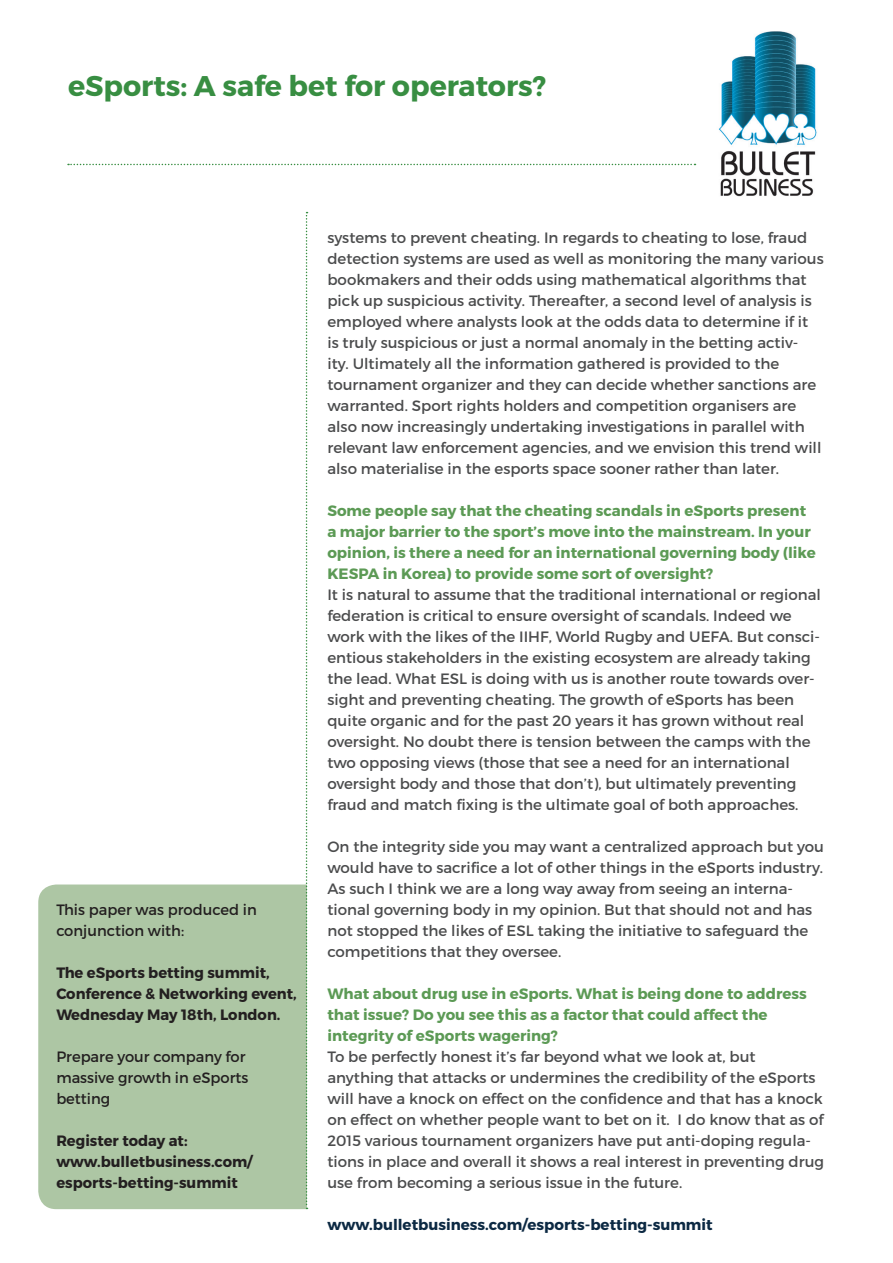
<style>
.page{position:relative;width:893px;height:1263px;background:#fff}
.page>*{position:absolute;margin:0;border:0;box-sizing:border-box;transform-origin:0 0}
.t1{font:700 28.5px "Montserrat";color:#388e42}
.t2{font:15px/21px "Montserrat";color:#4b4c4d}
.t3{font:700 15px/21px "Montserrat";color:#5c9a55}
.t4{font:700 15px/21px "Montserrat";color:#231f20}
.t5{font:15px/21px "Montserrat";color:#231f20}
.t6{font:700 15px "Montserrat";color:#0c2943}
</style>
<div class="page">
<div style="left:38px;top:884px;width:268px;height:325px;background:#adc6a4"></div>
<svg style="left:68px;top:164px;width:627px;height:1px"></svg>
<svg style="left:306px;top:212px;width:2px;height:997px"></svg>
<img style="left:718px;top:32px;width:99px;height:165px">
<h1 class="t1" style="left:68px;top:68px;width:480px">eSports: A safe bet for operators?</h1>
<p class="t5" style="left:56px;top:899px;width:202px">This paper was produced in conjunction with:</p>
<p class="t4" style="left:56px;top:962px;width:242px">The eSports betting summit,<br>Conference &amp; Networking event,<br>Wednesday May 18th, London.</p>
<p class="t5" style="left:56px;top:1046px;width:193px">Prepare your company for massive growth in eSports betting</p>
<p class="t4" style="left:56px;top:1130px;width:198px">Register today at: www.bulletbusiness.com/ esports-betting-summit</p>
<p class="t2" style="left:327px;top:227px;width:498px">systems to prevent cheating. In regards to cheating to lose, fraud detection systems are used as well as monitoring the many various bookmakers and their odds using mathematical algorithms that pick up suspicious activity. Thereafter, a second level of analysis is employed where analysts look at the odds data to determine if it<br>is truly suspicious or just a normal anomaly in the betting activ-<br>ity. Ultimately all the information gathered is provided to the tournament organizer and they can decide whether sanctions are warranted. Sport rights holders and competition organisers are also now increasingly undertaking investigations in parallel with relevant law enforcement agencies, and we envision this trend will also materialise in the esports space sooner rather than later.</p>
<p class="t3" style="left:327px;top:500px;width:490px">Some people say that the cheating scandals in eSports present a major barrier to the sport’s move into the mainstream. In your opinion, is there a need for an international governing body (like KESPA in Korea) to provide some sort of oversight?</p>
<p class="t2" style="left:327px;top:584px;width:495px">It is natural to assume that the traditional international or regional federation is critical to ensure oversight of scandals. Indeed we work with the likes of the IIHF, World Rugby and UEFA. But consci&shy;entious stakeholders in the existing ecosystem are already taking the lead. What ESL is doing with us is another route towards over&shy;sight and preventing cheating. The growth of eSports has been quite organic and for the past 20 years it has grown without real oversight. No doubt there is tension between the camps with the two opposing views (those that see a need for an international oversight body and those that don’t), but ultimately preventing fraud and match fixing is the ultimate goal of both approaches.</p>
<p class="t2" style="left:327px;top:836px;width:498px">On the integrity side you may want a centralized approach but you would have to sacrifice a lot of other things in the eSports industry.<br>As such I think we are a long way away from seeing an interna&shy;tional governing body in my opinion. But that should not and has not stopped the likes of ESL taking the initiative to safeguard the competitions that they oversee.</p>
<p class="t3" style="left:327px;top:983px;width:481px">What about drug use in eSports. What is being done to address that issue? Do you see this as a factor that could affect the integrity of eSports wagering?</p>
<p class="t2" style="left:327px;top:1046px;width:498px">To be perfectly honest it’s far beyond what we look at, but anything that attacks or undermines the credibility of the eSports will have a knock on effect on the confidence and that has a knock on effect on whether people want to bet on it. I do know that as of 2015 various tournament organizers have put anti-doping regula&shy;tions in place and overall it shows a real interest in preventing drug use from becoming a serious issue in the future.</p>
<p class="t6" style="left:327px;top:1215px;width:387px">www.bulletbusiness.com/esports-betting-summit</p>
</div>
